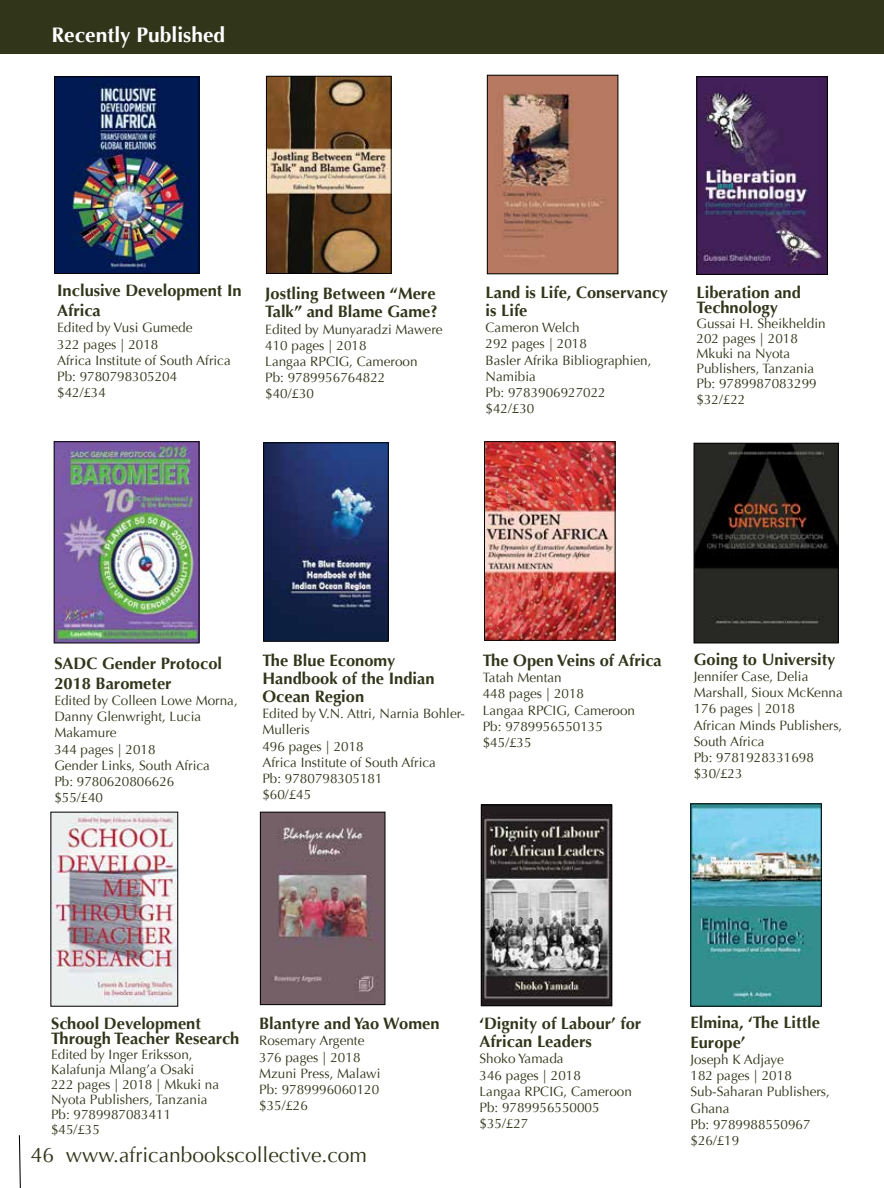
<style>
.page{position:relative;width:884px;height:1188px;background:#fff}
.page>*{position:absolute;margin:0;border:0;box-sizing:border-box;transform-origin:0 0}
.t1{font:21px "Optima";color:#31351a}
.t2{font:700 21px "Optima";color:#fff}
.t3{font:700 16.5px/18px "Optima";color:#31351a}
.t4{font:13.5px/16.2px "Optima";color:#31351a}
</style>
<div class="page">
<img style="left:56px;top:79px;width:141px;height:193px">
<div style="left:54px;top:77px;width:145px;height:197px;border:1px solid #000"></div>
<img style="left:268px;top:78px;width:121px;height:194px">
<div style="left:266px;top:76px;width:125px;height:198px;border:1px solid #000"></div>
<img style="left:489px;top:77px;width:127px;height:195px">
<div style="left:487px;top:75px;width:131px;height:199px;border:1px solid #000"></div>
<img style="left:699px;top:78px;width:127px;height:195px">
<div style="left:697px;top:76px;width:131px;height:199px;border:1px solid #000"></div>
<div style="left:0;top:0;width:884px;height:54px;background:#31351a"></div>
<img style="left:56px;top:443px;width:141px;height:198px">
<img style="left:265px;top:445px;width:121px;height:195px">
<div style="left:263px;top:443px;width:125px;height:199px;border:1px solid #000"></div>
<img style="left:486px;top:443px;width:127px;height:196px">
<div style="left:484px;top:441px;width:131px;height:200px;border:1px solid #000"></div>
<img style="left:696px;top:445px;width:141px;height:196px">
<div style="left:694px;top:443px;width:145px;height:200px;border:1px solid #000"></div>
<img style="left:53px;top:814px;width:123px;height:190px">
<img style="left:262px;top:814px;width:121px;height:189px">
<div style="left:260px;top:812px;width:125px;height:193px;border:1px solid #000"></div>
<img style="left:483px;top:807px;width:127px;height:197px">
<div style="left:481px;top:805px;width:131px;height:201px;border:1px solid #000"></div>
<img style="left:693px;top:806px;width:127px;height:198px">
<div style="left:691px;top:804px;width:131px;height:202px;border:1px solid #000"></div>
<svg style="left:18px;top:1135px;width:3px;height:53px"></svg>
<h1 class="t2" style="left:51px;top:22px;width:175px">Recently Published</h1>
<p class="t3" style="left:57px;top:281px;width:186px;line-height:19.8px">Inclusive Development In<br>Africa</p>
<p class="t4" style="left:57px;top:320px;width:175px">Edited by Vusi Gumede<br>322 pages | 2018<br>Africa Institute of South Africa<br>Pb: 9780798305204<br>$42/£34</p>
<p class="t3" style="left:265px;top:285px;width:174px">Jostling Between “Mere<br>Talk” and Blame Game?</p>
<p class="t4" style="left:265px;top:321px;width:179px">Edited by Munyaradzi Mawere<br>410 pages | 2018<br>Langaa RPCIG, Cameroon<br>Pb: 9789956764822<br>$40/£30</p>
<p class="t3" style="left:486px;top:284px;width:184px">Land is Life, Conservancy is Life</p>
<p class="t4" style="left:486px;top:320px;width:167px">Cameron Welch<br>292 pages | 2018<br>Basler Afrika Bibliographien,<br>Namibia<br>Pb: 9783906927022 $42/£30</p>
<p class="t3" style="left:697px;top:285px;width:106px;line-height:15px">Liberation and<br>Technology</p>
<p class="t4" style="left:697px;top:316px;width:131px;line-height:15.3px">Gussai H. Sheikheldin<br>202 pages | 2018<br>Mkuki na Nyota<br>Publishers, Tanzania<br>Pb: 9789987083299 $32/£22</p>
<p class="t3" style="left:54px;top:654px;width:169px;line-height:19.8px">SADC Gender Protocol<br>2018 Barometer</p>
<p class="t4" style="left:54px;top:692px;width:185px">Edited by Colleen Lowe Morna,<br>Danny Glenwright, Lucia<br>Makamure<br>344 pages | 2018<br>Gender Links, South Africa<br>Pb: 9780620806626<br>$55/£40</p>
<p class="t3" style="left:262px;top:652px;width:174px">The Blue Economy<br>Handbook of the Indian<br>Ocean Region</p>
<p class="t4" style="left:262px;top:706px;width:204px">Edited by V.N. Attri, Narnia Bohler-<br>Mulleris<br>496 pages | 2018<br>Africa Institute of South Africa<br>Pb: 9780798305181<br>$60/£45</p>
<p class="t3" style="left:483px;top:652px;width:181px">The Open Veins of Africa</p>
<p class="t4" style="left:483px;top:670px;width:154px">Tatah Mentan<br>448 pages | 2018<br>Langaa RPCIG, Cameroon<br>Pb: 9789956550135 $45/£35</p>
<p class="t3" style="left:694px;top:650px;width:143px">Going to University</p>
<p class="t4" style="left:694px;top:668px;width:150px">Jennifer Case, Delia<br>Marshall, Sioux McKenna<br>176 pages | 2018<br>African Minds Publishers,<br>South Africa<br>Pb: 9781928331698 $30/£23</p>
<p class="t3" style="left:51px;top:1016px;width:190px;line-height:15px">School Development<br>Through Teacher Research</p>
<p class="t4" style="left:51px;top:1047px;width:170px;line-height:15px">Edited by Inger Eriksson,<br>Kalafunja Mlang’a Osaki<br>222 pages | 2018 | Mkuki na<br>Nyota Publishers, Tanzania<br>Pb: 9789987083411 $45/£35</p>
<p class="t3" style="left:259px;top:1015px;width:182px">Blantyre and Yao Women</p>
<p class="t4" style="left:259px;top:1033px;width:123px">Rosemary Argente<br>376 pages | 2018<br>Mzuni Press, Malawi<br>Pb: 9789996060120 $35/£26</p>
<h1 class="t1" style="left:31px;top:1143px;width:338px">46 www.africanbookscollective.com</h1>
<p class="t3" style="left:480px;top:1015px;width:163px">‘Dignity of Labour’ for<br>African Leaders</p>
<p class="t4" style="left:480px;top:1051px;width:154px">Shoko Yamada<br>346 pages | 2018<br>Langaa RPCIG, Cameroon<br>Pb: 9789956550005 $35/£27</p>
<p class="t3" style="left:691px;top:1013px;width:131px;line-height:19.8px">Elmina, ‘The Little<br>Europe’</p>
<p class="t4" style="left:691px;top:1051px;width:141px">Joseph K Adjaye<br>182 pages | 2018<br>Sub-Saharan Publishers,<br>Ghana<br>Pb: 9789988550967 $26/£19</p>
</div>
